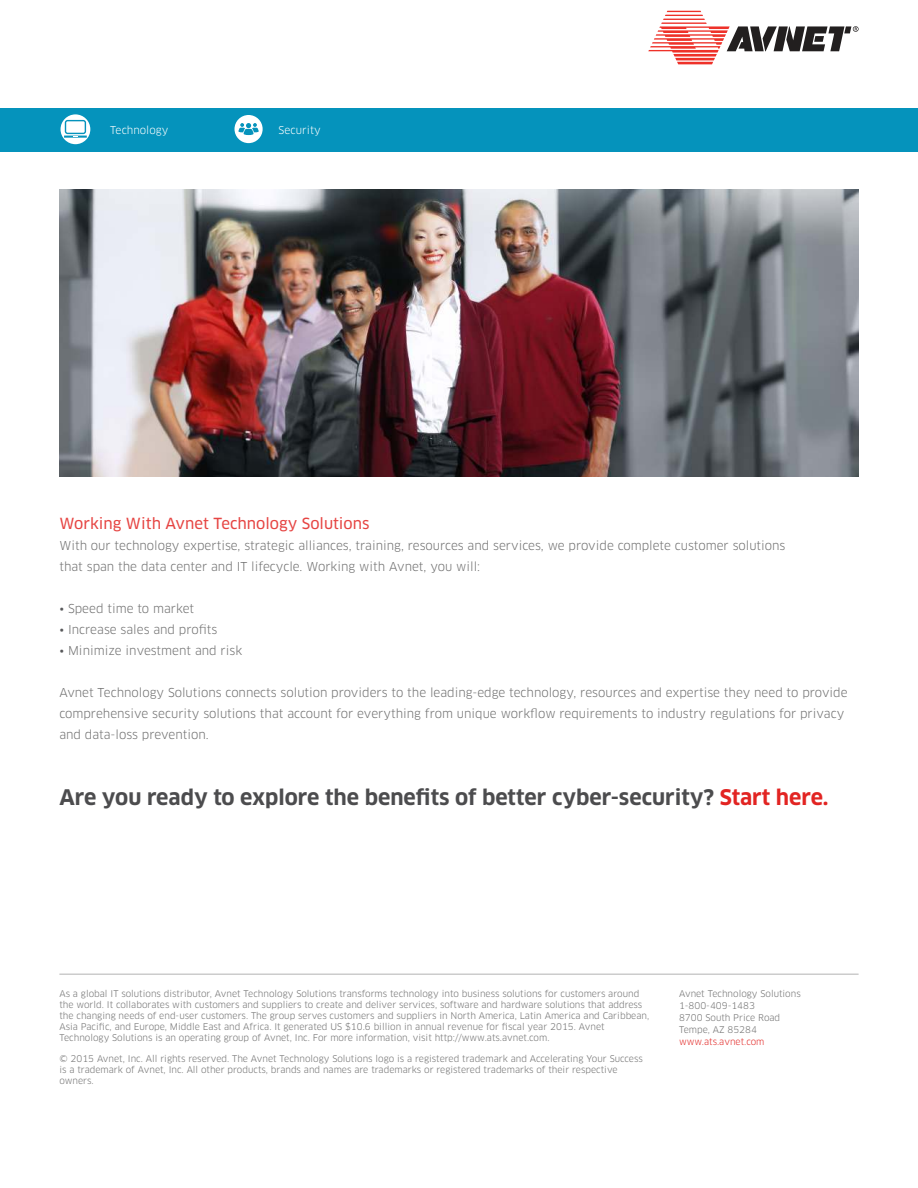
<style>
.page{position:relative;width:918px;height:1188px;background:#fff}
.page>*{position:absolute;margin:0;border:0;box-sizing:border-box;transform-origin:0 0}
.t1{font:700 21px "Clan OT";color:#4c4c4e}
.t2{font:15px "Clan OT News";color:#e64543}
.t3{font:12px/21px "Clan OT";color:#707070}
.t4{font:10.5px "Clan OT";color:#fff}
.t5{font:9px/10.8px "Clan OT";color:#707070}
.t6{font:9px "Clan OT";color:#e22422}
.s1{color:#57585a}
.s2{color:#e22422}
</style>
<div class="page">
<hr style="left:59px;top:974px;width:800px;height:1px;background:#b2b2b2">
<div style="left:0;top:109px;width:918px;height:43px;background:#0593bc"></div>
<svg style="left:648px;top:11px;width:211px;height:53px"></svg>
<svg style="left:61px;top:114px;width:29px;height:30px"></svg>
<svg style="left:235px;top:115px;width:28px;height:28px"></svg>
<img style="left:59px;top:189px;width:800px;height:287px">
<p class="t4" style="left:110px;top:125px;width:60px">Technology</p>
<p class="t4" style="left:279px;top:125px;width:44px">Security</p>
<h2 class="t2" style="left:59px;top:517px;width:312px">Working With Avnet Technology Solutions</h2>
<h3 class="t3" style="left:59px;top:535px;width:728px">With our technology expertise, strategic alliances, training, resources and services, we provide complete customer solutions that span the data center and IT lifecycle. Working with Avnet, you will:</h3>
<h3 class="t3" style="left:59px;top:598px;width:136px"><span class="s1">•</span> Speed time to market</h3>
<h3 class="t3" style="left:59px;top:619px;width:160px"><span class="s1">•</span> Increase sales and profits</h3>
<h3 class="t3" style="left:59px;top:640px;width:184px"><span class="s1">•</span> Minimize investment and risk</h3>
<p class="t3" style="left:59px;top:682px;width:790px">Avnet Technology Solutions connects solution providers to the leading-edge technology, resources and expertise they need to provide comprehensive security solutions that account for everything from unique workflow requirements to industry regulations for privacy and data-loss prevention.</p>
<h1 class="t1" style="left:59px;top:788px;width:771px">Are you ready to explore the benefits of better cyber-security? <span class="s2">Start here.</span></h1>
<p class="t5" style="left:59px;top:989px;width:591px">As a global IT solutions distributor, Avnet Technology Solutions transforms technology into business solutions for customers around the world. It collaborates with customers and suppliers to create and deliver services, software and hardware solutions that address the changing needs of end-user customers. The group serves customers and suppliers in North America, Latin America and Caribbean, Asia Pacific, and Europe, Middle East and Africa. It generated US $10.6 billion in annual revenue for fiscal year 2015. Avnet Technology Solutions is an operating group of Avnet, Inc. For more information, visit http://www.ats.avnet.com.</p>
<p class="t5" style="left:59px;top:1054px;width:585px">© 2015 Avnet, Inc. All rights reserved. The Avnet Technology Solutions logo is a registered trademark and Accelerating Your Success is a trademark of Avnet, Inc. All other products, brands and names are trademarks or registered trademarks of their respective owners.</p>
<p class="t5" style="left:679px;top:988px;width:123px;line-height:12px">Avnet Technology Solutions<br>1-800-409-1483<br>8700 South Price Road<br>Tempe, AZ 85284</p>
<p class="t6" style="left:679px;top:1038px;width:87px">www.ats.avnet.com</p>
</div>
